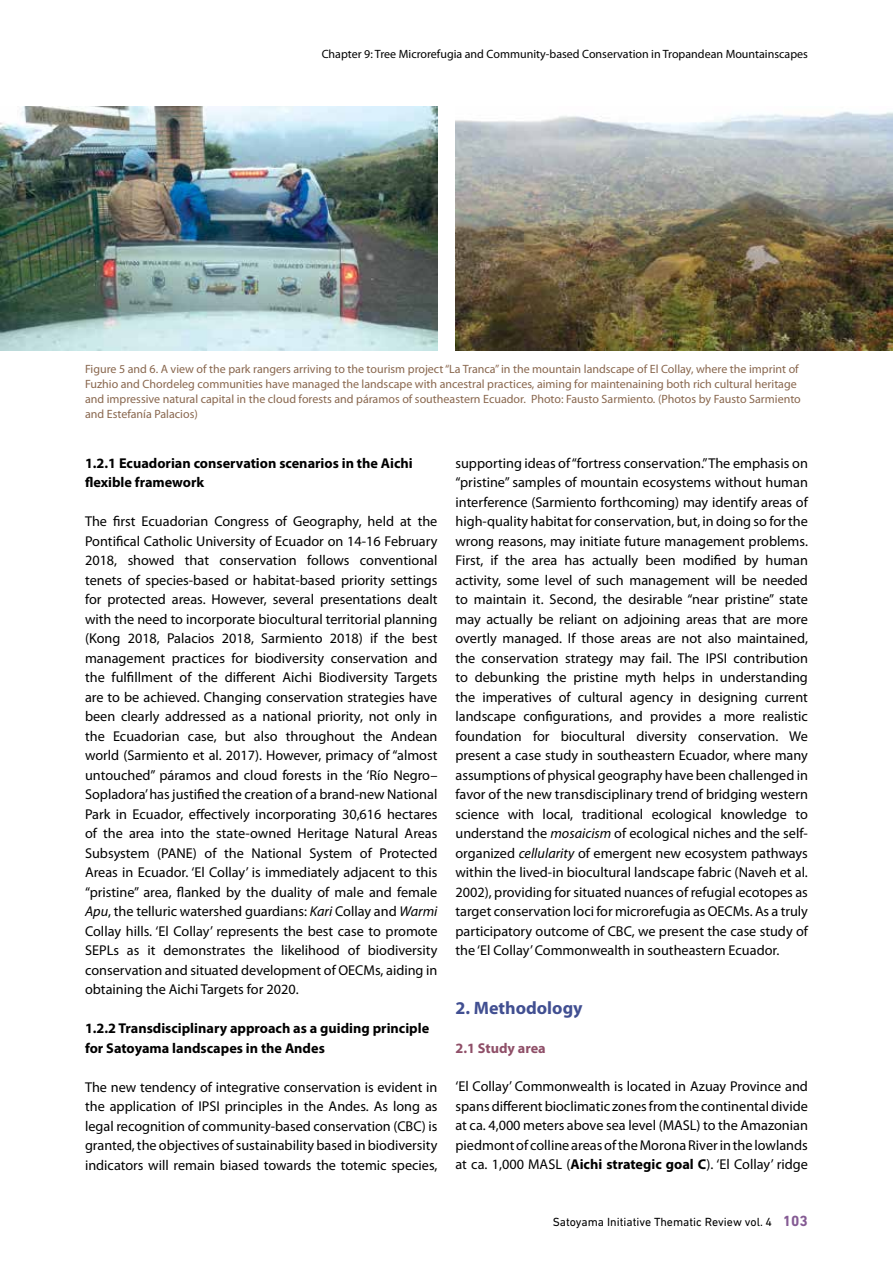
<style>
.page{position:relative;width:893px;height:1263px;background:#fff}
.page>*{position:absolute;margin:0;border:0;box-sizing:border-box;transform-origin:0 0}
.t1{font:700 18px "Myriad Pro";color:#414f91}
.t2{font:14.25px/19.5px "Myriad Pro";color:#000;text-align:justify}
.t3{font:700 14.25px/19.5px "Myriad Pro";color:#000}
.t4{font:700 14.25px "Myriad Pro";color:#8f4f68}
.t5{font:12px/15px "Myriad Pro";color:#89674e}
.t6{font:12px "Myriad Pro";color:#000}
.t7{font:12px "DIN Next LT Pro";color:#000}
.s1{font-style:italic}
.s2{font-weight:700}
.s3{font-weight:700;font-size:15px;color:#855b94}
</style>
<div class="page">
<img style="left:0;top:106px;width:437px;height:245px">
<img style="left:455px;top:111px;width:438px;height:240px">
<p class="t6" style="left:322px;top:46px;width:488px">Chapter 9: Tree Microrefugia and Community-based Conservation in Tropandean Mountainscapes</p>
<p class="t5" style="left:85px;top:361px;width:717px">Figure 5 and 6. A view of the park rangers arriving to the tourism project “La Tranca” in the mountain landscape of El Collay, where the imprint of Fuzhio and Chordeleg communities have managed the landscape with ancestral practices, aiming for maintenaining both rich cultural heritage and impressive natural capital in the cloud forests and páramos of southeastern Ecuador. Photo: Fausto Sarmiento. (Photos by Fausto Sarmiento and Estefanía Palacios)</p>
<p class="t2" style="left:455px;top:453px;width:354px">supporting ideas of “fortress conservation.” The emphasis on “pristine” samples of mountain ecosystems without human interference (Sarmiento forthcoming) may identify areas of high-quality habitat for conservation, but, in doing so for the wrong reasons, may initiate future management problems.<br>First, if the area has actually been modified by human activity, some level of such management will be needed to maintain it. Second, the desirable “near pristine” state may actually be reliant on adjoining areas that are more overtly managed. If those areas are not also maintained, the conservation strategy may fail. The IPSI contribution to debunking the pristine myth helps in understanding the imperatives of cultural agency in designing current landscape configurations, and provides a more realistic foundation for biocultural diversity conservation. We present a case study in southeastern Ecuador, where many assumptions of physical geography have been challenged in favor of the new transdisciplinary trend of bridging western science with local, traditional ecological knowledge to understand the <span class="s1">mosaicism</span> of ecological niches and the self&shy;organized <span class="s1">cellularity</span> of emergent new ecosystem pathways within the lived-in biocultural landscape fabric (Naveh et al.<br>2002), providing for situated nuances of refugial ecotopes as target conservation loci for microrefugia as OECMs. As a truly participatory outcome of CBC, we present the case study of the ‘El Collay’ Commonwealth in southeastern Ecuador.</p>
<p class="t3" style="left:85px;top:453px;width:329px">1.2.1 Ecuadorian conservation scenarios in the Aichi flexible framework</p>
<p class="t2" style="left:85px;top:511px;width:354px">The first Ecuadorian Congress of Geography, held at the Pontifical Catholic University of Ecuador on 14-16 February 2018, showed that conservation follows conventional tenets of species-based or habitat-based priority settings for protected areas. However, several presentations dealt with the need to incorporate biocultural territorial planning (Kong 2018, Palacios 2018, Sarmiento 2018) if the best management practices for biodiversity conservation and the fulfillment of the different Aichi Biodiversity Targets are to be achieved. Changing conservation strategies have been clearly addressed as a national priority, not only in the Ecuadorian case, but also throughout the Andean world (Sarmiento et al. 2017). However, primacy of “almost untouched” páramos and cloud forests in the ‘Río Negro– Sopladora’ has justified the creation of a brand-new National Park in Ecuador, effectively incorporating 30,616 hectares of the area into the state-owned Heritage Natural Areas Subsystem (PANE) of the National System of Protected Areas in Ecuador. ‘El Collay’ is immediately adjacent to this “pristine” area, flanked by the duality of male and female <span class="s1">Apu</span>, the telluric watershed guardians: <span class="s1">Kari</span> Collay and <span class="s1">Warmi </span>Collay hills. ‘El Collay’ represents the best case to promote SEPLs as it demonstrates the likelihood of biodiversity conservation and situated development of OECMs, aiding in obtaining the Aichi Targets for 2020.</p>
<p class="t3" style="left:85px;top:1018px;width:346px">1.2.2 Transdisciplinary approach as a guiding principle for Satoyama landscapes in the Andes</p>
<p class="t2" style="left:85px;top:1077px;width:354px">The new tendency of integrative conservation is evident in the application of IPSI principles in the Andes. As long as legal recognition of community-based conservation (CBC) is granted, the objectives of sustainability based in biodiversity indicators will remain biased towards the totemic species,</p>
<p class="t1" style="left:455px;top:996px;width:129px">2. Methodology</p>
<p class="t4" style="left:455px;top:1038px;width:92px">2.1 Study area</p>
<p class="t2" style="left:455px;top:1076px;width:354px">‘El Collay’ Commonwealth is located in Azuay Province and spans different bioclimatic zones from the continental divide at ca. 4,000 meters above sea level (MASL) to the Amazonian piedmont of colline areas of the Morona River in the lowlands at ca. 1,000 MASL (<span class="s2">Aichi strategic goal C</span>). ‘El Collay’ ridge</p>
<p class="t7" style="left:553px;top:1215px;width:257px">Satoyama Initiative Thematic Review vol. 4 <span class="s3">103</span></p>
</div>
